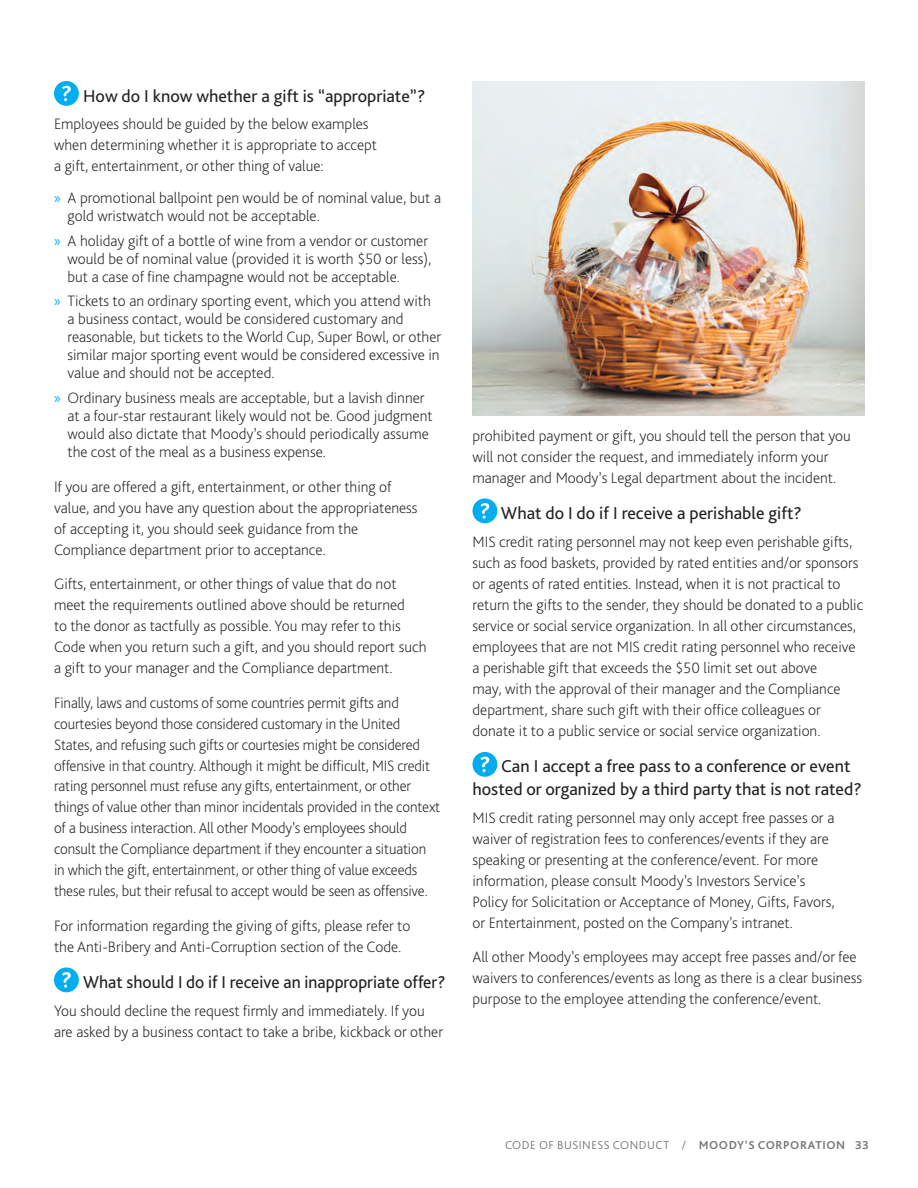
<style>
.page{position:relative;width:918px;height:1188px;background:#fff}
.page>*{position:absolute;margin:0;border:0;box-sizing:border-box;transform-origin:0 0}
.Body_text{font:18px/22.5px "Bliss Pro";color:#231f20}
.Body_text-2{font:200 15.75px/21px "Bliss Pro";color:#231f20}
.t1{font:300 12px "Bliss Pro";letter-spacing:.045em;color:#777779}
.s1{font-family:"Myriad Pro";font-weight:400;color:#00aeef}
.s2{font-weight:700}
</style>
<div class="page">
<div style="left:54px;top:81px;width:25px;height:25px;background:#00aeef;border-radius:50%"></div>
<svg style="left:62px;top:86px;width:9px;height:15px"></svg>
<div style="left:54px;top:968px;width:25px;height:24px;background:#00aeef;border-radius:50%"></div>
<svg style="left:62px;top:972px;width:9px;height:16px"></svg>
<div style="left:472px;top:498px;width:25px;height:25px;background:#00aeef;border-radius:50%"></div>
<svg style="left:481px;top:503px;width:8px;height:16px"></svg>
<div style="left:472px;top:752px;width:25px;height:25px;background:#00aeef;border-radius:50%"></div>
<svg style="left:481px;top:757px;width:8px;height:15px"></svg>
<img style="left:473px;top:81px;width:391px;height:334px">
<h3 class="Body_text" style="left:83px;top:84px;width:344px">How do I know whether a gift is “appropriate”?</h3>
<p class="Body_text-2" style="left:54px;top:113px;width:325px">Employees should be guided by the below examples when determining whether it is appropriate to accept a gift, entertainment, or other thing of value:</p>
<p class="Body_text-2" style="left:67px;top:188px;width:375px;line-height:18px;text-indent:-13px"><span class="s1">»</span> A promotional ballpoint pen would be of nominal value, but a gold wristwatch would not be acceptable.</p>
<p class="Body_text-2" style="left:67px;top:231px;width:365px;line-height:18px;text-indent:-13px"><span class="s1">»</span> A holiday gift of a bottle of wine from a vendor or customer would be of nominal value (provided it is worth $50 or less), but a case of fine champagne would not be acceptable.</p>
<p class="Body_text-2" style="left:67px;top:292px;width:375px;line-height:18px;text-indent:-13px"><span class="s1">»</span> Tickets to an ordinary sporting event, which you attend with a business contact, would be considered customary and reasonable, but tickets to the World Cup, Super Bowl, or other similar major sporting event would be considered excessive in value and should not be accepted.</p>
<p class="Body_text-2" style="left:67px;top:388px;width:367px;line-height:18px;text-indent:-13px"><span class="s1">»</span> Ordinary business meals are acceptable, but a lavish dinner at a four-star restaurant likely would not be. Good judgment would also dictate that Moody’s should periodically assume the cost of the meal as a business expense.</p>
<p class="Body_text-2" style="left:54px;top:475px;width:365px">If you are offered a gift, entertainment, or other thing of value, and you have any question about the appropriateness of accepting it, you should seek guidance from the Compliance department prior to acceptance.</p>
<p class="Body_text-2" style="left:54px;top:573px;width:374px">Gifts, entertainment, or other things of value that do not meet the requirements outlined above should be returned<br>to the donor as tactfully as possible. You may refer to this Code when you return such a gift, and you should report such a gift to your manager and the Compliance department.</p>
<p class="Body_text-2" style="left:54px;top:691px;width:388px">Finally, laws and customs of some countries permit gifts and courtesies beyond those considered customary in the United States, and refusing such gifts or courtesies might be considered offensive in that country. Although it might be difficult, MIS credit rating personnel must refuse any gifts, entertainment, or other things of value other than minor incidentals provided in the context of a business interaction. All other Moody’s employees should consult the Compliance department if they encounter a situation in which the gift, entertainment, or other thing of value exceeds these rules, but their refusal to accept would be seen as offensive.</p>
<p class="Body_text-2" style="left:54px;top:915px;width:358px">For information regarding the giving of gifts, please refer to the Anti-Bribery and Anti-Corruption section of the Code.</p>
<h3 class="Body_text" style="left:83px;top:970px;width:364px">What should I do if I receive an inappropriate offer?</h3>
<p class="Body_text-2" style="left:54px;top:1000px;width:391px">You should decline the request firmly and immediately. If you are asked by a business contact to take a bribe, kickback or other</p>
<p class="Body_text-2" style="left:472px;top:425px;width:380px">prohibited payment or gift, you should tell the person that you will not consider the request, and immediately inform your manager and Moody’s Legal department about the incident.</p>
<p class="Body_text" style="left:501px;top:501px;width:302px">What do I do if I receive a perishable gift?</p>
<p class="Body_text-2" style="left:472px;top:531px;width:392px">MIS credit rating personnel may not keep even perishable gifts, such as food baskets, provided by rated entities and/or sponsors or agents of rated entities. Instead, when it is not practical to return the gifts to the sender, they should be donated to a public service or social service organization. In all other circumstances, employees that are not MIS credit rating personnel who receive a perishable gift that exceeds the $50 limit set out above<br>may, with the approval of their manager and the Compliance department, share such gift with their office colleagues or donate it to a public service or social service organization.</p>
<h3 class="Body_text" style="left:472px;top:755px;width:391px;text-indent:29px">Can I accept a free pass to a conference or event hosted or organized by a third party that is not rated?</h3>
<p class="Body_text-2" style="left:472px;top:807px;width:364px">MIS credit rating personnel may only accept free passes or a waiver of registration fees to conferences/events if they are speaking or presenting at the conference/event. For more information, please consult Moody’s Investors Service’s Policy for Solicitation or Acceptance of Money, Gifts, Favors, or Entertainment, posted on the Company’s intranet.</p>
<p class="Body_text-2" style="left:472px;top:946px;width:391px">All other Moody’s employees may accept free passes and/or fee waivers to conferences/events as long as there is a clear business purpose to the employee attending the conference/event.</p>
<p class="t1" style="left:505px;top:1138px;width:365px">CODE OF BUSINESS CONDUCT / <span class="s2">MOODY’S CORPORATION 33</span></p>
</div>
